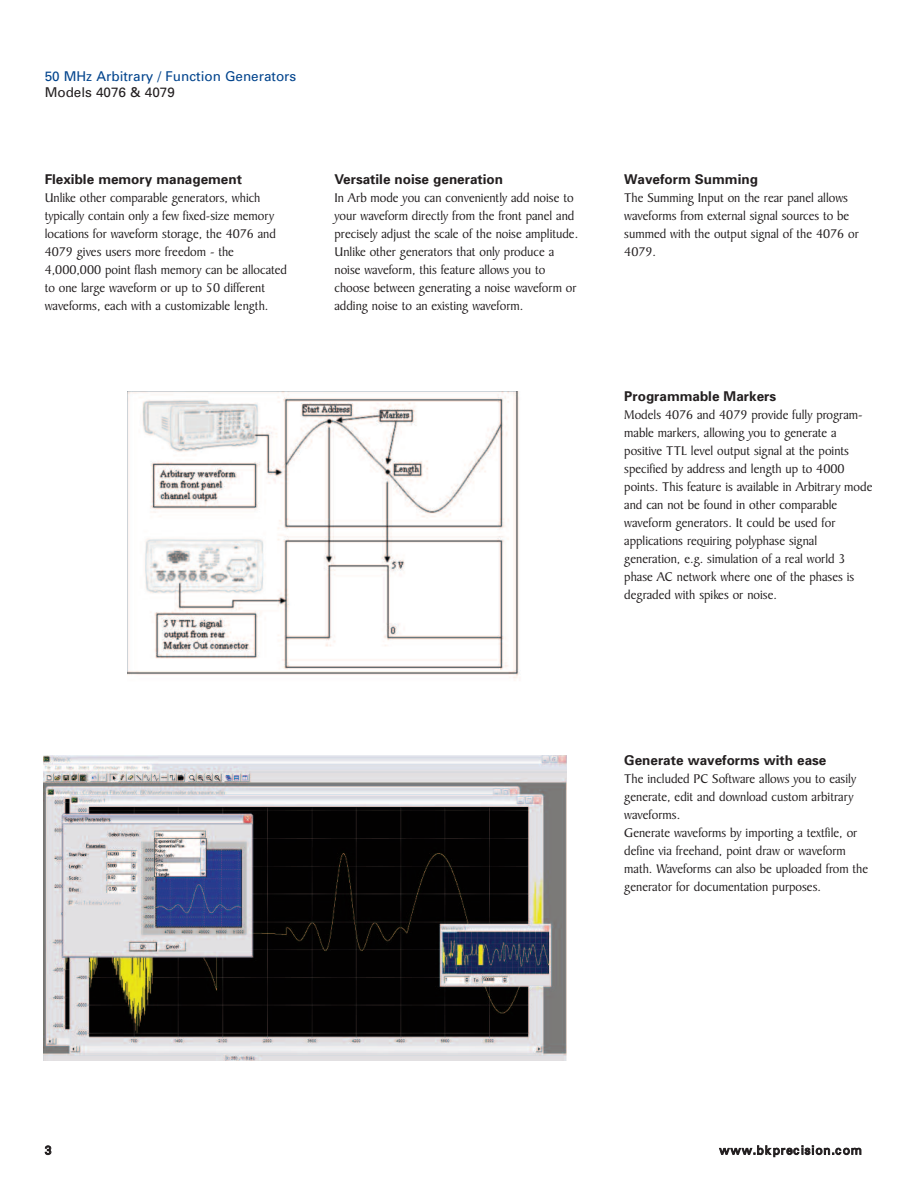
<style>
.page{position:relative;width:918px;height:1188px;background:#fff}
.page>*{position:absolute;margin:0;border:0;box-sizing:border-box;transform-origin:0 0}
.t1{font:13.5px/18px "Baker Signet BT";color:#231f20}
.t2{font:700 13.5px "Univers";color:#231f20}
.t3{font:13.5px "Univers";color:#02448d}
.t4{font:13.5px "Univers";color:#231f20}
.t5{font:12px "Univers";letter-spacing:.07em;color:#231f20}
</style>
<div class="page">
<img style="left:128px;top:392px;width:391px;height:286px">
<img style="left:43px;top:755px;width:524px;height:305px">
<p class="t3" style="left:45px;top:71px;width:253px">50 MHz Arbitrary / Function Generators</p>
<p class="t4" style="left:45px;top:87px;width:132px">Models 4076 &amp; 4079</p>
<p class="t2" style="left:45px;top:174px;width:199px">Flexible memory management</p>
<p class="t1" style="left:45px;top:190px;width:244px">Unlike other comparable generators, which typically contain only a few fixed-size memory locations for waveform storage, the 4076 and 4079 gives users more freedom - the 4,000,000 point flash memory can be allocated to one large waveform or up to 50 different waveforms, each with a customizable length.</p>
<p class="t2" style="left:334px;top:174px;width:170px">Versatile noise generation</p>
<p class="t1" style="left:334px;top:190px;width:245px">In Arb mode you can conveniently add noise to your waveform directly from the front panel and precisely adjust the scale of the noise amplitude.<br>Unlike other generators that only produce a noise waveform, this feature allows you to choose between generating a noise waveform or adding noise to an existing waveform.</p>
<p class="t2" style="left:624px;top:174px;width:135px">Waveform Summing</p>
<p class="t1" style="left:624px;top:190px;width:236px">The Summing Input on the rear panel allows waveforms from external signal sources to be summed with the output signal of the 4076 or 4079.</p>
<p class="t2" style="left:624px;top:391px;width:153px">Programmable Markers</p>
<p class="t1" style="left:624px;top:407px;width:250px">Models 4076 and 4079 provide fully program&shy;mable markers, allowing you to generate a positive TTL level output signal at the points specified by address and length up to 4000 points. This feature is available in Arbitrary mode and can not be found in other comparable waveform generators. It could be used for applications requiring polyphase signal generation, e.g. simulation of a real world 3 phase AC network where one of the phases is degraded with spikes or noise.</p>
<p class="t2" style="left:624px;top:755px;width:204px">Generate waveforms with ease</p>
<p class="t1" style="left:624px;top:771px;width:245px">The included PC Software allows you to easily generate, edit and download custom arbitrary waveforms.<br>Generate waveforms by importing a textfile, or define via freehand, point draw or waveform math. Waveforms can also be uploaded from the generator for documentation purposes.</p>
<p class="t5" style="left:45px;top:1146px;width:8px">3</p>
<p class="t5" style="left:719px;top:1146px;width:144px">www.bkprecision.com</p>
</div>
